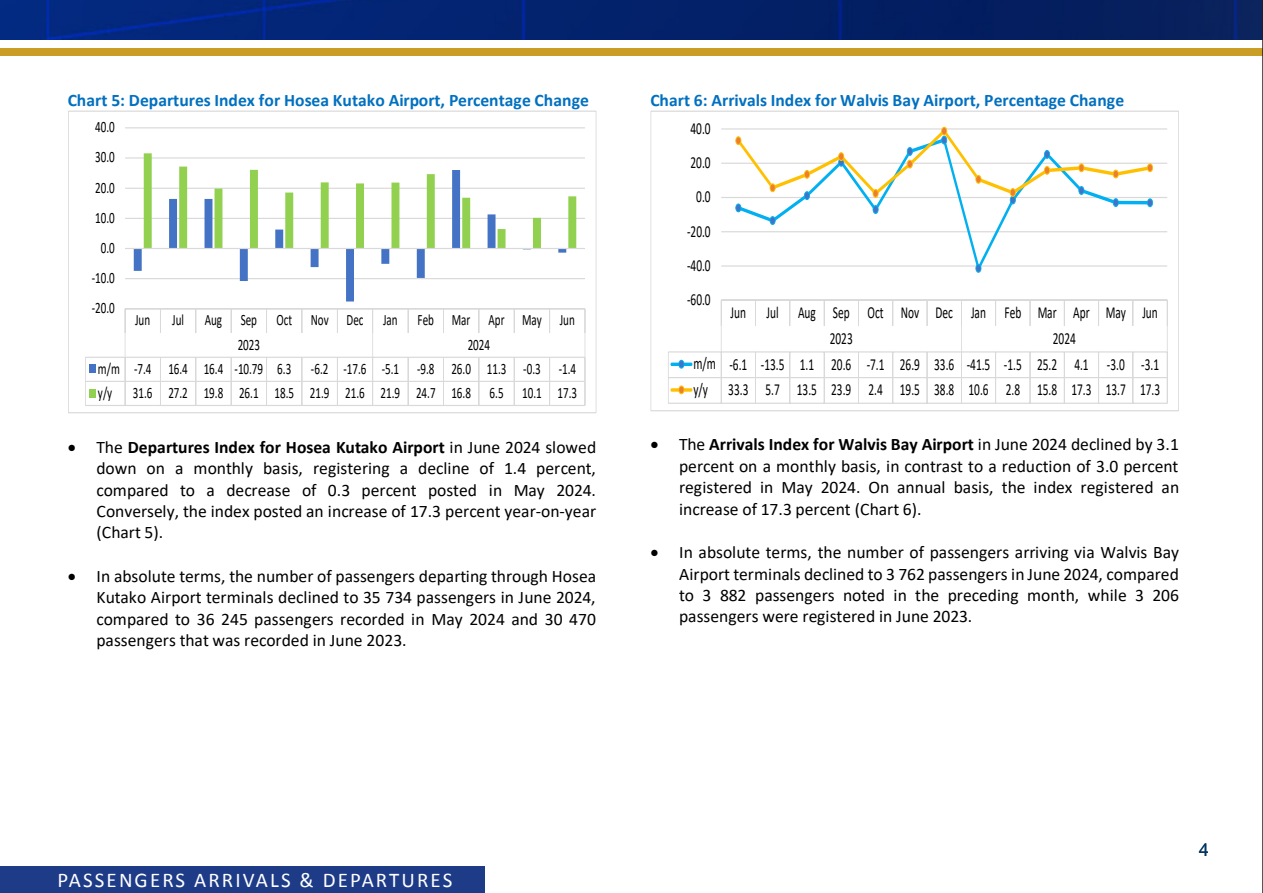
<style>
.page{position:relative;width:1263px;height:893px;background:#fff}
.page>*{position:absolute;margin:0;border:0;box-sizing:border-box;transform-origin:0 0}
.t1{font:21px "Calibri";letter-spacing:.1em;color:#fff}
.t2{font:18px "Helvetica Neue";color:#023560}
.t3{font:17.55px/21.5px "Calibri";color:#000;text-align:justify}
.t4{font:700 17.55px "Calibri";color:#0070c0}
.t5{font:16.95px/25.8px "Calibri";letter-spacing:-.005em;color:#000;scale:.67 1}
.t6{font:16.8px "Calibri";letter-spacing:-.005em;color:#000;scale:.67 1}
.t7{font:15.9px/24px "Calibri";letter-spacing:-.005em;color:#000;scale:.7 1}
.s1{font-weight:700}
.s2{font-size:16.8px}
.s3{font-size:16.95px}
</style>
<div class="page">
<img style="left:0;top:0;width:1262px;height:39px">
<div style="left:0;top:49px;width:1263px;height:7px;background:#ca9e25"></div>
<div style="left:0;top:866px;width:485px;height:27px;background:#1d3b87"></div>
<hr style="left:1262px;top:0;width:1px;height:893px;background:#231f20">
<hr style="left:125px;top:278px;width:460px;height:1px;background:#d9d9d9">
<hr style="left:125px;top:218px;width:460px;height:1px;background:#d9d9d9">
<hr style="left:125px;top:188px;width:460px;height:1px;background:#d9d9d9">
<hr style="left:125px;top:158px;width:460px;height:1px;background:#d9d9d9">
<hr style="left:125px;top:127px;width:460px;height:1px;background:#d9d9d9">
<svg style="left:134px;top:170px;width:432px;height:131px"></svg>
<svg style="left:144px;top:153px;width:432px;height:95px"></svg>
<hr style="left:125px;top:248px;width:460px;height:1px;background:#d9d9d9">
<hr style="left:125px;top:308px;width:460px;height:1px;background:#d9d9d9">
<svg style="left:160px;top:309px;width:1px;height:24px"></svg>
<svg style="left:195px;top:309px;width:1px;height:24px"></svg>
<svg style="left:231px;top:309px;width:1px;height:24px"></svg>
<svg style="left:266px;top:309px;width:1px;height:24px"></svg>
<svg style="left:301px;top:309px;width:1px;height:24px"></svg>
<svg style="left:337px;top:309px;width:1px;height:24px"></svg>
<svg style="left:408px;top:309px;width:1px;height:24px"></svg>
<svg style="left:443px;top:309px;width:1px;height:24px"></svg>
<svg style="left:478px;top:309px;width:1px;height:24px"></svg>
<svg style="left:514px;top:309px;width:1px;height:24px"></svg>
<svg style="left:549px;top:309px;width:1px;height:24px"></svg>
<hr style="left:86px;top:357px;width:499px;height:1px;background:#d9d9d9">
<div style="left:89px;top:365px;width:6px;height:8px;background:#4472c4"></div>
<hr style="left:86px;top:381px;width:499px;height:1px;background:#d9d9d9">
<svg style="left:85px;top:357px;width:1px;height:48px"></svg>
<hr style="left:86px;top:405px;width:499px;height:1px;background:#d9d9d9">
<svg style="left:125px;top:309px;width:1px;height:96px"></svg>
<svg style="left:160px;top:358px;width:1px;height:47px"></svg>
<svg style="left:195px;top:358px;width:1px;height:47px"></svg>
<svg style="left:231px;top:358px;width:1px;height:47px"></svg>
<svg style="left:266px;top:358px;width:1px;height:47px"></svg>
<svg style="left:301px;top:358px;width:1px;height:47px"></svg>
<svg style="left:337px;top:358px;width:1px;height:47px"></svg>
<svg style="left:372px;top:309px;width:1px;height:96px"></svg>
<svg style="left:408px;top:358px;width:1px;height:47px"></svg>
<svg style="left:443px;top:358px;width:1px;height:47px"></svg>
<svg style="left:478px;top:358px;width:1px;height:47px"></svg>
<svg style="left:514px;top:358px;width:1px;height:47px"></svg>
<svg style="left:549px;top:358px;width:1px;height:47px"></svg>
<svg style="left:584px;top:309px;width:1px;height:96px"></svg>
<div style="left:89px;top:389px;width:6px;height:8px;background:#92d050"></div>
<div style="left:68px;top:111px;width:528px;height:302px;border:1px solid #d9d9d9"></div>
<hr style="left:721px;top:266px;width:446px;height:1px;background:#d9d9d9">
<hr style="left:721px;top:231px;width:446px;height:1px;background:#d9d9d9">
<hr style="left:721px;top:163px;width:446px;height:1px;background:#d9d9d9">
<hr style="left:721px;top:128px;width:446px;height:1px;background:#d9d9d9">
<hr style="left:721px;top:197px;width:446px;height:1px;background:#d9d9d9">
<hr style="left:721px;top:300px;width:446px;height:1px;background:#d9d9d9">
<svg style="left:755px;top:301px;width:1px;height:25px"></svg>
<svg style="left:789px;top:301px;width:1px;height:25px"></svg>
<svg style="left:824px;top:301px;width:1px;height:25px"></svg>
<svg style="left:858px;top:301px;width:1px;height:25px"></svg>
<svg style="left:892px;top:301px;width:1px;height:25px"></svg>
<svg style="left:926px;top:301px;width:1px;height:25px"></svg>
<svg style="left:995px;top:301px;width:1px;height:25px"></svg>
<svg style="left:1029px;top:301px;width:1px;height:25px"></svg>
<svg style="left:1064px;top:301px;width:1px;height:25px"></svg>
<svg style="left:1098px;top:301px;width:1px;height:25px"></svg>
<svg style="left:1132px;top:301px;width:1px;height:25px"></svg>
<hr style="left:668px;top:351px;width:499px;height:1px;background:#d9d9d9">
<hr style="left:668px;top:377px;width:499px;height:1px;background:#d9d9d9">
<hr style="left:668px;top:403px;width:499px;height:1px;background:#d9d9d9">
<svg style="left:721px;top:301px;width:1px;height:102px"></svg>
<svg style="left:755px;top:352px;width:1px;height:51px"></svg>
<svg style="left:789px;top:352px;width:1px;height:51px"></svg>
<svg style="left:824px;top:352px;width:1px;height:51px"></svg>
<svg style="left:858px;top:352px;width:1px;height:51px"></svg>
<svg style="left:892px;top:352px;width:1px;height:51px"></svg>
<svg style="left:926px;top:352px;width:1px;height:51px"></svg>
<svg style="left:961px;top:301px;width:1px;height:102px"></svg>
<svg style="left:995px;top:352px;width:1px;height:51px"></svg>
<svg style="left:1029px;top:352px;width:1px;height:51px"></svg>
<svg style="left:1064px;top:352px;width:1px;height:51px"></svg>
<svg style="left:1098px;top:352px;width:1px;height:51px"></svg>
<svg style="left:1132px;top:352px;width:1px;height:51px"></svg>
<svg style="left:1167px;top:300px;width:1px;height:103px"></svg>
<svg style="left:668px;top:352px;width:23px;height:51px"></svg>
<div style="left:679px;top:386px;width:5px;height:8px;background:#ed7d31;border-radius:50%"></div>
<div style="left:678px;top:386px;width:6px;height:8px;border:1px solid #ffc000;border-radius:50%"></div>
<svg style="left:735px;top:224px;width:417px;height:49px"></svg>
<div style="left:769px;top:216px;width:7px;height:9px;border:1px solid #00b0f0;border-radius:50%"></div>
<div style="left:976px;top:264px;width:5px;height:8px;background:#4472c4;border-radius:50%"></div>
<div style="left:975px;top:264px;width:6px;height:9px;border:1px solid #00b0f0;border-radius:50%"></div>
<svg style="left:735px;top:127px;width:418px;height:97px"></svg>
<div style="left:1010px;top:188px;width:6px;height:9px;border:1px solid #ffc000;border-radius:50%"></div>
<div style="left:1044px;top:166px;width:6px;height:8px;background:#ed7d31;border-radius:50%"></div>
<div style="left:1044px;top:166px;width:6px;height:9px;border:1px solid #ffc000;border-radius:50%"></div>
<div style="left:1079px;top:164px;width:5px;height:8px;background:#ed7d31;border-radius:50%"></div>
<div style="left:1078px;top:163px;width:6px;height:9px;border:1px solid #ffc000;border-radius:50%"></div>
<div style="left:1113px;top:170px;width:5px;height:8px;background:#ed7d31;border-radius:50%"></div>
<div style="left:1113px;top:170px;width:6px;height:8px;border:1px solid #ffc000;border-radius:50%"></div>
<div style="left:1147px;top:164px;width:5px;height:8px;background:#ed7d31;border-radius:50%"></div>
<div style="left:1147px;top:163px;width:6px;height:9px;border:1px solid #ffc000;border-radius:50%"></div>
<div style="left:650px;top:111px;width:529px;height:300px;border:1px solid #d9d9d9"></div>
<p class="t4" style="left:68px;top:88px;width:523px">Chart 5: Departures Index for Hosea Kutako Airport, Percentage Change</p>
<p class="t7" style="left:95px;top:115px;width:30px">40.0</p>
<p class="t7" style="left:95px;top:145px;width:30px">30.0</p>
<p class="t7" style="left:95px;top:175px;width:30px">20.0</p>
<p class="t7" style="left:95px;top:205px;width:30px">10.0</p>
<p class="t7" style="left:101px;top:235px;width:22px">0.0</p>
<p class="t7" style="left:92px;top:265px;width:34px">-10.0</p>
<p class="t7" style="left:92px;top:296px;width:34px">-20.0</p>
<p class="t7" style="left:135px;top:308px;width:23px">Jun</p>
<p class="t7" style="left:172px;top:308px;width:18px">Jul</p>
<p class="t7" style="left:205px;top:308px;width:277px">Aug Sep Oct Nov Dec Jan</p>
<p class="t7" style="left:418px;top:308px;width:226px">Feb Mar Apr May Jun</p>
<p class="t7" style="left:238px;top:332px;width:33px">2023</p>
<p class="t7" style="left:98px;top:332px;width:685px;text-indent:370px">2024<br>m/m -7.4 16.4 16.4 -10.79 6.3 -6.2 -17.6 -5.1 -9.8 26.0 11.3 -0.3 -1.4 y/y</p>
<p class="t7" style="left:133px;top:380px;width:636px">31.6 27.2 19.8 26.1 18.5 21.9 21.6 21.9 24.7 16.8 6.5 10.1 17.3</p>
<p class="t3" style="left:96px;top:436px;width:501px;text-indent:-29px">• The <span class="s1">Departures Index for Hosea Kutako Airport</span> in June 2024 slowed down on a monthly basis, registering a decline of 1.4 percent, compared to a decrease of 0.3 percent posted in May 2024.<br>Conversely, the index posted an increase of 17.3 percent year-on-year (Chart 5).</p>
<p class="t3" style="left:96px;top:565px;width:501px;text-indent:-29px">• In absolute terms, the number of passengers departing through Hosea Kutako Airport terminals declined to 35 734 passengers in June 2024, compared to 36 245 passengers recorded in May 2024 and 30 470 passengers that was recorded in June 2023.</p>
<p class="t4" style="left:650px;top:88px;width:475px">Chart 6: Arrivals Index for Walvis Bay Airport, Percentage Change</p>
<p class="t6" style="left:691px;top:117px;width:32px">40.0</p>
<p class="t6" style="left:691px;top:151px;width:32px">20.0</p>
<p class="t5" style="left:696px;top:183px;width:23px">0.0</p>
<p class="t6" style="left:687px;top:219px;width:37px">-20.0</p>
<p class="t5" style="left:687px;top:252px;width:37px">-40.0</p>
<p class="t6" style="left:687px;top:288px;width:37px">-60.0</p>
<p class="t6" style="left:731px;top:301px;width:639px">Jun Jul Aug Sep Oct Nov Dec Jan Feb Mar Apr May Jun</p>
<p class="t5" style="left:830px;top:325px;width:36px">2023</p>
<p class="t5" style="left:693px;top:325px;width:696px;text-indent:359px">2024<br><span class="s2">m/m</span> -6.1 -13.5 1.1 20.6 -7.1 26.9 33.6 -41.5 -1.5 25.2 4.1 -3.0 -3.1</p>
<p class="t6" style="left:693px;top:378px;width:698px"><span class="s3">y/y</span> 33.3 5.7 13.5 23.9 2.4 19.5 38.8 10.6 2.8 15.8 17.3 13.7 17.3</p>
<p class="t3" style="left:679px;top:433px;width:502px;text-indent:-29px">• The <span class="s1">Arrivals Index for Walvis Bay Airport</span> in June 2024 declined by 3.1 percent on a monthly basis, in contrast to a reduction of 3.0 percent registered in May 2024. On annual basis, the index registered an increase of 17.3 percent (Chart 6).</p>
<p class="t3" style="left:679px;top:541px;width:501px;text-indent:-29px">• In absolute terms, the number of passengers arriving via Walvis Bay Airport terminals declined to 3 762 passengers in June 2024, compared to 3 882 passengers noted in the preceding month, while 3 206 passengers were registered in June 2023.</p>
<p class="t1" style="left:58px;top:865px;width:396px">PASSENGERS ARRIVALS &amp; DEPARTURES</p>
<p class="t2" style="left:1199px;top:837px;width:12px">4</p>
</div>
